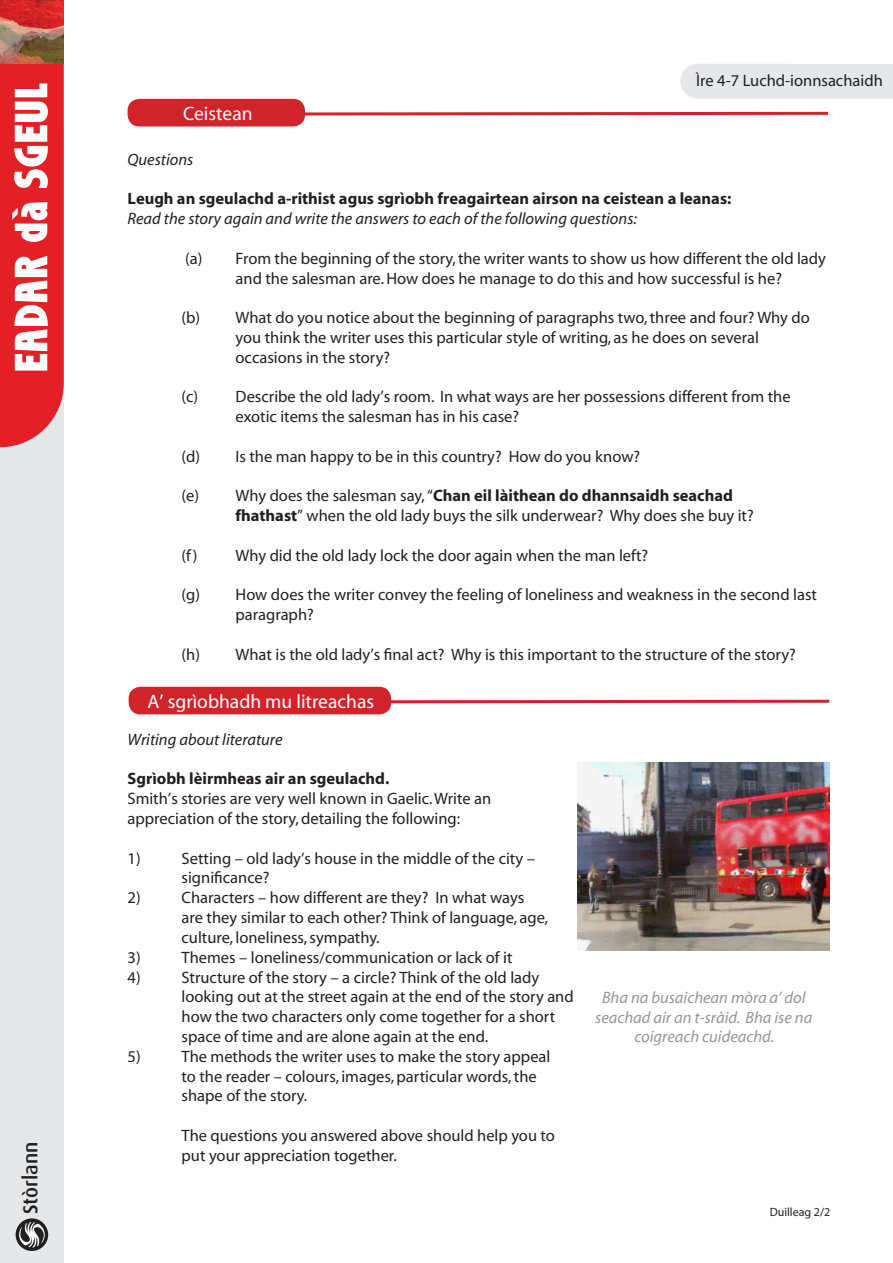
<style>
.page{position:relative;width:893px;height:1263px;background:#fff}
.page>*{position:absolute;margin:0;border:0;box-sizing:border-box;transform-origin:0 0}
.t1{font:500 20.25px "Dax";color:#231f20}
.HEADING_3{font:19.5px "Myriad";color:#fff}
.t2{font:16.5px/19.8px "Myriad";color:#231f20}
.t3{font:700 16.5px "Myriad";color:#231f20}
.t4{font:italic 16.5px "Myriad";color:#231f20}
.t5{font:italic 16.5px/19.8px "Myriad";color:#939598;text-align:center}
.t6{font:12px "Myriad";color:#231f20}
.s1{font-weight:700}
</style>
<div class="page">
<div style="left:0;top:133px;width:64px;height:1130px;background:#e6e7e9"></div>
<div style="left:16px;top:1218px;width:32px;height:33px;background:#231f20;border-radius:50%"></div>
<svg style="left:19px;top:1222px;width:26px;height:25px"></svg>
<img style="left:0;top:0;width:64px;height:64px">
<svg style="left:0;top:64px;width:64px;height:383px;background:#ea595d"></svg>
<div style="left:680px;top:64px;width:213px;height:35px;background:#e6e7e9"></div>
<svg style="left:391px;top:698px;width:439px;height:7px"></svg>
<div style="left:129px;top:687px;width:262px;height:27px;background:#d1232a;border-radius:12px"></div>
<div style="left:128px;top:99px;width:177px;height:27px;background:#d1232a;border-radius:12px"></div>
<svg style="left:305px;top:110px;width:524px;height:6px"></svg>
<img style="left:578px;top:762px;width:251px;height:188px">
<p class="t1" style="left:19px;top:1214px;width:74px;rotate:-90deg">Stòrlann</p>
<p class="t2" style="left:696px;top:71px;width:188px">Ìre 4-7 Luchd-ionnsachaidh</p>
<p class="HEADING_3" style="left:183px;top:104px;width:71px">Ceistean</p>
<p class="t4" style="left:128px;top:151px;width:67px">Questions</p>
<p class="t3" style="left:128px;top:190px;width:605px">Leugh an sgeulachd a-rithist agus sgrìobh freagairtean airson na ceistean a leanas:</p>
<p class="t4" style="left:128px;top:210px;width:511px">Read the story again and write the answers to each of the following questions:</p>
<p class="t2" style="left:185px;top:249px;width:642px;text-align:center">(a) From the beginning of the story, the writer wants to show us how different the old lady and the salesman are. How does he manage to do this and how successful is he?</p>
<p class="t2" style="left:236px;top:308px;width:576px;text-indent:-54px">(b) What do you notice about the beginning of paragraphs two, three and four? Why do you think the writer uses this particular style of writing, as he does on several occasions in the story?</p>
<p class="t2" style="left:236px;top:388px;width:557px;text-indent:-54px">(c) Describe the old lady’s room. In what ways are her possessions different from the exotic items the salesman has in his case?</p>
<p class="t2" style="left:182px;top:447px;width:460px">(d) Is the man happy to be in this country? How do you know?</p>
<p class="t2" style="left:236px;top:487px;width:520px;text-indent:-54px">(e) Why does the salesman say, “<span class="s1">Chan eil làithean do dhannsaidh seachad fhathast</span>” when the old lady buys the silk underwear? Why does she buy it?</p>
<p class="t2" style="left:182px;top:546px;width:468px">(f) Why did the old lady lock the door again when the man left?</p>
<p class="t2" style="left:236px;top:586px;width:583px;text-indent:-54px">(g) How does the writer convey the feeling of loneliness and weakness in the second last paragraph?</p>
<p class="t2" style="left:182px;top:645px;width:616px">(h) What is the old lady’s final act? Why is this important to the structure of the story?</p>
<p class="HEADING_3" style="left:148px;top:691px;width:228px">A’ sgrìobhadh mu litreachas</p>
<p class="t4" style="left:128px;top:731px;width:156px">Writing about literature</p>
<p class="t3" style="left:128px;top:770px;width:263px">Sgrìobh lèirmheas air an sgeulachd.</p>
<p class="t2" style="left:128px;top:789px;width:365px">Smith’s stories are very well known in Gaelic. Write an appreciation of the story, detailing the following:</p>
<p class="t2" style="left:128px;top:849px;width:15px">1)</p>
<p class="t2" style="left:182px;top:849px;width:355px">Setting – old lady’s house in the middle of the city – significance?</p>
<p class="t2" style="left:128px;top:888px;width:15px">2)</p>
<p class="t2" style="left:182px;top:888px;width:368px">Characters – how different are they? In what ways are they similar to each other? Think of language, age, culture, loneliness, sympathy.</p>
<p class="t2" style="left:128px;top:948px;width:15px">3)</p>
<p class="t2" style="left:182px;top:948px;width:332px">Themes – loneliness/communication or lack of it</p>
<p class="t2" style="left:128px;top:968px;width:15px">4)</p>
<p class="t2" style="left:182px;top:968px;width:394px">Structure of the story – a circle? Think of the old lady looking out at the street again at the end of the story and how the two characters only come together for a short space of time and are alone again at the end.</p>
<p class="t2" style="left:128px;top:1047px;width:15px">5)</p>
<p class="t2" style="left:182px;top:1047px;width:370px">The methods the writer uses to make the story appeal to the reader – colours, images, particular words, the shape of the story.</p>
<p class="t2" style="left:182px;top:1126px;width:375px">The questions you answered above should help you to put your appreciation together.</p>
<p class="t5" style="left:595px;top:988px;width:219px">Bha na busaichean mòra a’ dol seachad air an t-sràid. Bha ise na coigreach cuideachd.</p>
<p class="t6" style="left:770px;top:1206px;width:62px">Duilleag 2/2</p>
</div>
